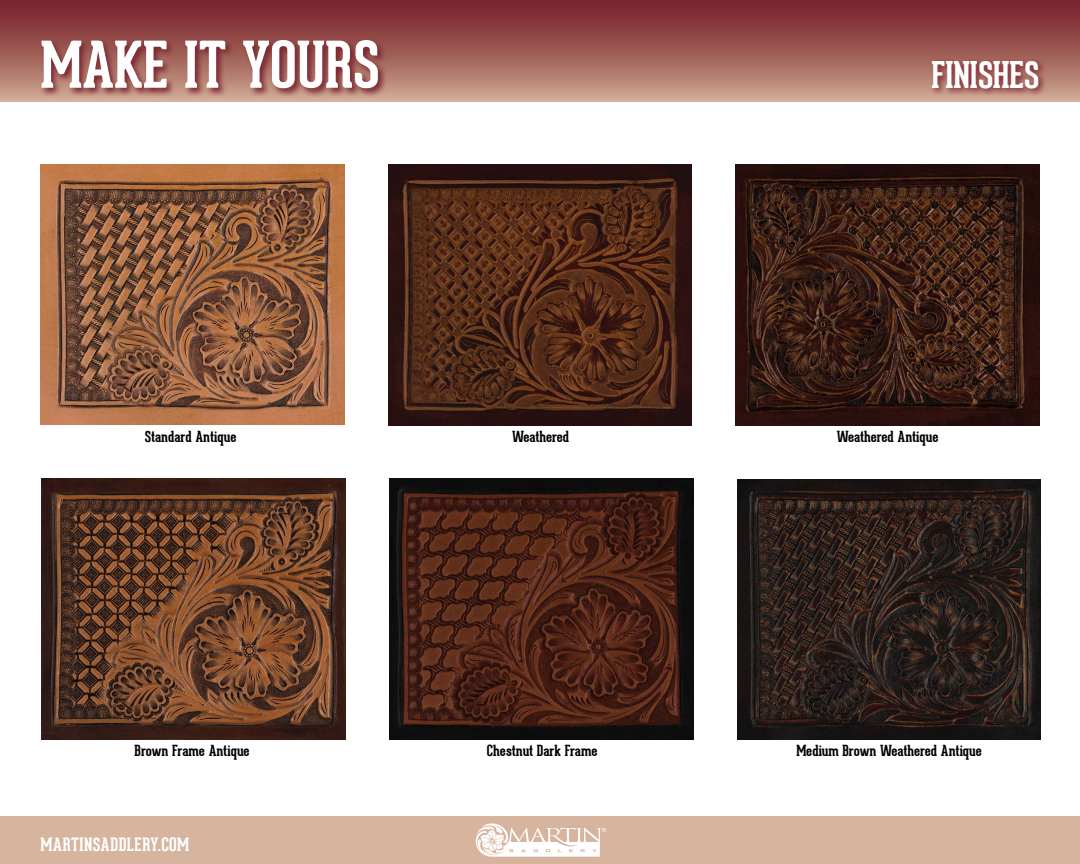
<style>
.page{position:relative;width:1080px;height:864px;background:#fff}
.page>*{position:absolute;margin:0;border:0;box-sizing:border-box;transform-origin:0 0}
.t1{font:700 63px "Geared Slab";color:#fff}
.t2{font:700 36px "Geared Slab";color:#fff}
.t3{font:700 18px "Geared Slab";letter-spacing:.02em;color:#fff}
.t4{font:700 15px "Geared Slab";color:#000}
</style>
<div class="page">
<div style="left:0;top:817px;width:1080px;height:47px;background:#d7b49e"></div>
<div style="left:0;top:0;width:1080px;height:101px;background:linear-gradient(to bottom,#721924,#cca48d)"></div>
<svg style="left:475px;top:824px;width:131px;height:33px"></svg>
<img style="left:40px;top:164px;width:304px;height:261px">
<img style="left:42px;top:479px;width:304px;height:260px">
<img style="left:388px;top:165px;width:304px;height:260px">
<img style="left:390px;top:479px;width:303px;height:260px">
<img style="left:736px;top:165px;width:304px;height:260px">
<img style="left:737px;top:479px;width:304px;height:260px">
<svg style="left:40px;top:38px;width:347px;height:60px;background:#9a5753"></svg>
<svg style="left:929px;top:57px;width:119px;height:40px;background:#a0605b"></svg>
<h1 class="t1" style="left:40px;top:25px;width:341px">MAKE IT YOURS</h1>
<p class="t4" style="left:145px;top:427px;width:93px">Standard Antique</p>
<p class="t4" style="left:135px;top:741px;width:116px">Brown Frame Antique</p>
<p class="t3" style="left:40px;top:833px;width:150px">MARTINSADDLERY.COM</p>
<p class="t4" style="left:512px;top:427px;width:59px">Weathered</p>
<p class="t4" style="left:487px;top:741px;width:112px">Chestnut Dark Frame</p>
<h2 class="t2" style="left:931px;top:52px;width:110px">FINISHES</h2>
<p class="t4" style="left:837px;top:427px;width:103px">Weathered Antique</p>
<p class="t4" style="left:796px;top:741px;width:187px">Medium Brown Weathered Antique</p>
</div>
